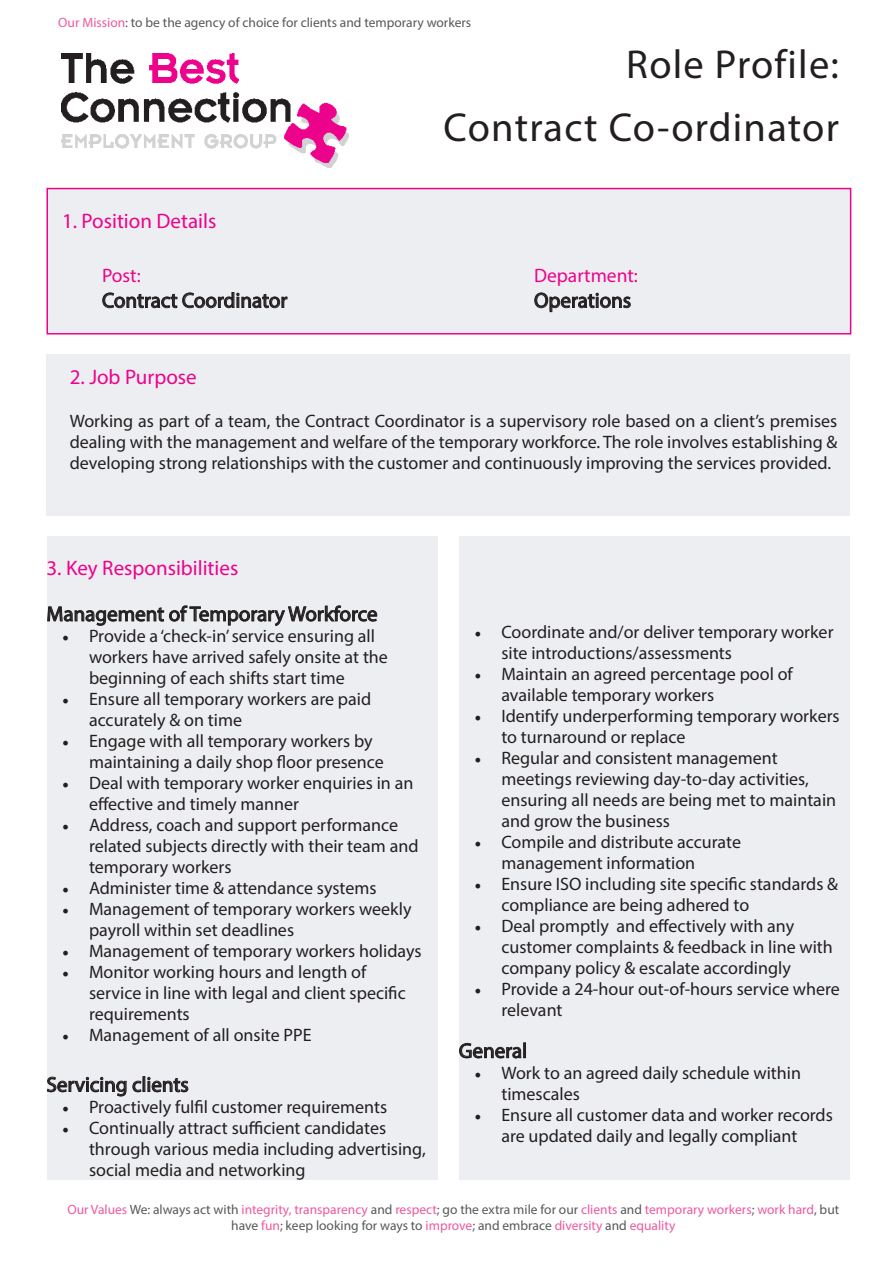
<style>
.page{position:relative;width:893px;height:1263px;background:#fff}
.page>*{position:absolute;margin:0;border:0;box-sizing:border-box;transform-origin:0 0}
.t1{font:40.5px/63px "Myriad Pro";letter-spacing:.03em;color:#231f20;text-align:right}
.t2{font:21px "Myriad Pro";color:#231f20}
.t3{font:21px "Myriad Pro";color:#ed028c}
.t4{font:19.5px "Myriad Pro";color:#ed028c}
.t5{font:18px/21px "Myriad Pro";color:#231f20}
.t6{font:13.5px/16.2px "Myriad Pro";color:#ef59a1;text-align:center}
.t7{font:13.5px "Myriad Pro";color:#57585a}
.s1{color:#ef59a1}
.s2{font-family:"Minion Pro"}
.s3{color:#57585a}
</style>
<div class="page">
<div style="left:46px;top:354px;width:804px;height:162px;background:#edeef1"></div>
<img style="left:61px;top:54px;width:288px;height:114px">
<div style="left:47px;top:189px;width:804px;height:145px;background:#edeef1"></div>
<svg style="left:102px;top:292px;width:186px;height:16px"></svg>
<svg style="left:534px;top:292px;width:97px;height:20px"></svg>
<div style="left:46px;top:188px;width:805px;height:146px;border:2px solid #ed028c"></div>
<div style="left:46px;top:536px;width:391px;height:643px;background:#edeef1"></div>
<svg style="left:47px;top:605px;width:330px;height:21px"></svg>
<svg style="left:47px;top:1076px;width:142px;height:21px"></svg>
<div style="left:459px;top:536px;width:391px;height:643px;background:#edeef1"></div>
<svg style="left:459px;top:1043px;width:66px;height:16px"></svg>
<p class="t7" style="left:58px;top:14px;width:414px"><span class="s1">Our Mission</span>: to be the agency of choice for clients and temporary workers</p>
<p class="t3" style="left:62px;top:208px;width:156px">1. Position Details</p>
<h1 class="t1" style="left:443px;top:32px;width:397px">Role Profile:<br>Contract Co-ordinator</h1>
<p class="t4" style="left:102px;top:264px;width:40px">Post:</p>
<p class="t4" style="left:534px;top:264px;width:105px">Department:</p>
<p class="t2" style="left:102px;top:287px;width:187px">Contract Coordinator</p>
<p class="t2" style="left:534px;top:287px;width:99px">Operations</p>
<p class="t3" style="left:70px;top:364px;width:128px">2. Job Purpose</p>
<p class="t5" style="left:70px;top:410px;width:769px;text-align:justify">Working as part of a team, the Contract Coordinator is a supervisory role based on a client’s premises dealing with the management and welfare of the temporary workforce. The role involves establishing &amp; developing strong relationships with the customer and continuously improving the services provided.</p>
<p class="t3" style="left:46px;top:555px;width:193px">3. Key Responsibilities</p>
<p class="t2" style="left:46px;top:601px;width:332px">Management of Temporary Workforce</p>
<p class="t5" style="left:89px;top:625px;width:300px;text-indent:-27px"><span class="s2">•</span> Provide a ‘check-in’ service ensuring all workers have arrived safely onsite at the beginning of each shifts start time</p>
<p class="t5" style="left:89px;top:688px;width:284px;text-indent:-27px"><span class="s2">•</span> Ensure all temporary workers are paid accurately &amp; on time</p>
<p class="t5" style="left:89px;top:730px;width:296px;text-indent:-27px"><span class="s2">•</span> Engage with all temporary workers by maintaining a daily shop floor presence</p>
<p class="t5" style="left:89px;top:772px;width:326px;text-indent:-27px"><span class="s2">•</span> Deal with temporary worker enquiries in an effective and timely manner</p>
<p class="t5" style="left:89px;top:814px;width:331px;text-indent:-27px"><span class="s2">•</span> Address, coach and support performance related subjects directly with their team and temporary workers</p>
<p class="t5" style="left:62px;top:877px;width:316px"><span class="s2">•</span> Administer time &amp; attendance systems</p>
<p class="t5" style="left:89px;top:898px;width:324px;text-indent:-27px"><span class="s2">•</span> Management of temporary workers weekly payroll within set deadlines</p>
<p class="t5" style="left:62px;top:940px;width:361px"><span class="s2">•</span> Management of temporary workers holidays</p>
<p class="t5" style="left:89px;top:961px;width:318px;text-indent:-27px"><span class="s2">•</span> Monitor working hours and length of service in line with legal and client specific requirements</p>
<p class="t5" style="left:62px;top:1024px;width:251px"><span class="s2">•</span> Management of all onsite PPE</p>
<p class="t2" style="left:46px;top:1071px;width:144px">Servicing clients</p>
<p class="t5" style="left:62px;top:1096px;width:327px"><span class="s2">•</span> Proactively fulfil customer requirements</p>
<p class="t5" style="left:89px;top:1117px;width:338px;text-indent:-27px"><span class="s2">•</span> Continually attract sufficient candidates through various media including advertising, social media and networking</p>
<p class="t5" style="left:501px;top:621px;width:334px;text-indent:-27px"><span class="s2">•</span> Coordinate and/or deliver temporary worker site introductions/assessments</p>
<p class="t5" style="left:501px;top:663px;width:293px;text-indent:-27px"><span class="s2">•</span> Maintain an agreed percentage pool of available temporary workers</p>
<p class="t5" style="left:501px;top:705px;width:340px;text-indent:-27px"><span class="s2">•</span> Identify underperforming temporary workers to turnaround or replace</p>
<p class="t5" style="left:501px;top:747px;width:336px;text-indent:-27px"><span class="s2">•</span> Regular and consistent management meetings reviewing day-to-day activities, ensuring all needs are being met to maintain and grow the business</p>
<p class="t5" style="left:501px;top:831px;width:241px;text-indent:-27px"><span class="s2">•</span> Compile and distribute accurate management information</p>
<p class="t5" style="left:501px;top:873px;width:338px;text-indent:-27px"><span class="s2">•</span> Ensure ISO including site specific standards &amp; compliance are being adhered to</p>
<p class="t5" style="left:501px;top:915px;width:333px;text-indent:-27px"><span class="s2">•</span> Deal promptly and effectively with any customer complaints &amp; feedback in line with company policy &amp; escalate accordingly</p>
<p class="t5" style="left:501px;top:978px;width:340px;text-indent:-27px"><span class="s2">•</span> Provide a 24-hour out-of-hours service where relevant</p>
<p class="t2" style="left:459px;top:1038px;width:70px">General</p>
<p class="t5" style="left:501px;top:1062px;width:301px;text-indent:-27px"><span class="s2">•</span> Work to an agreed daily schedule within timescales</p>
<p class="t5" style="left:474px;top:1104px;width:360px;text-align:center"><span class="s2">•</span> Ensure all customer data and worker records are updated daily and legally compliant</p>
<p class="t6" style="left:67px;top:1201px;width:773px">Our Values <span class="s3">We: always act with</span> integrity, transparency <span class="s3">and</span> respect<span class="s3">; go the extra mile for our</span> clients <span class="s3">and</span> temporary workers<span class="s3">;</span> work hard<span class="s3">, but have</span> fun<span class="s3">; keep looking for ways to</span> improve<span class="s3">; and embrace</span> diversity <span class="s3">and</span> equality</p>
</div>
